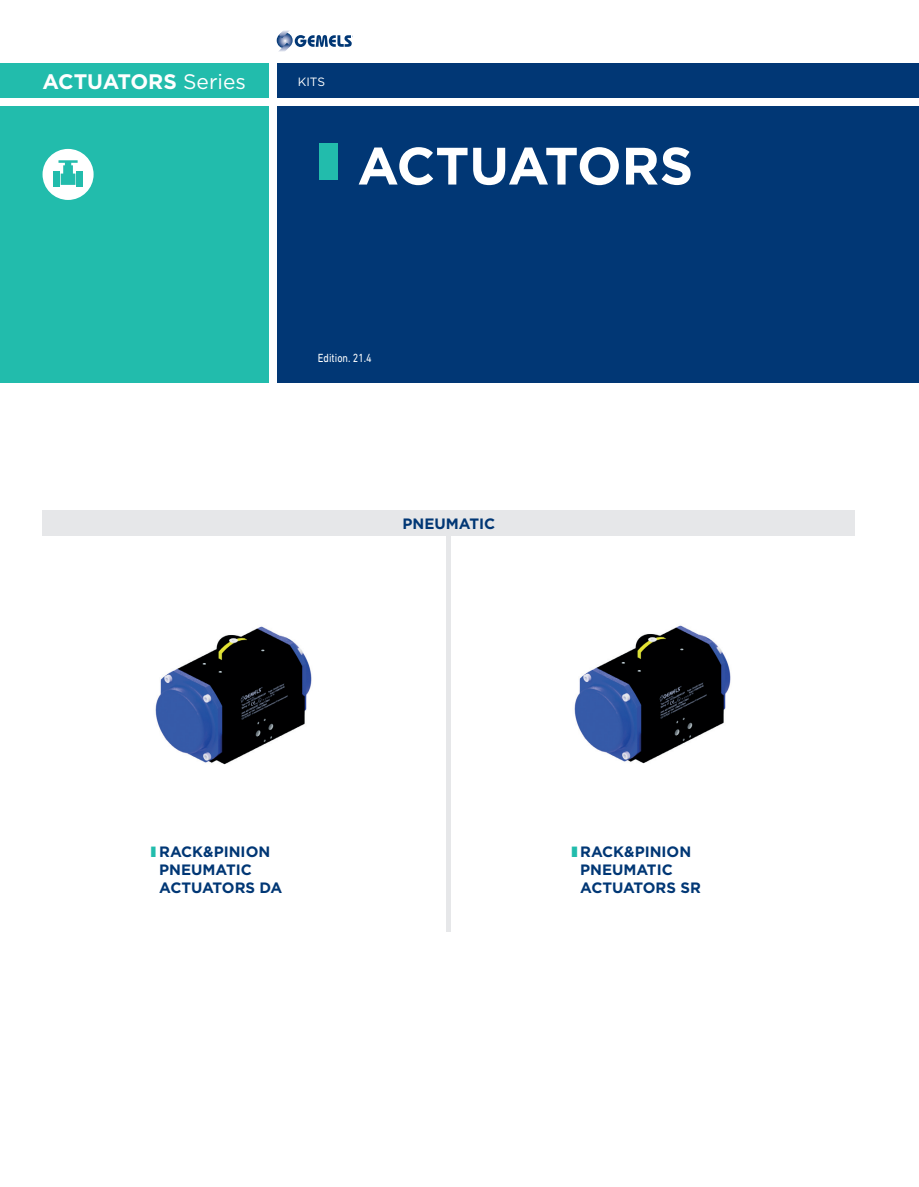
<style>
.page{position:relative;width:919px;height:1187px;background:#fff}
.page>*{position:absolute;margin:0;border:0;box-sizing:border-box;transform-origin:0 0}
.SERIE_APERTURA{font:700 52.5px "Gotham";letter-spacing:-.01em;color:#fff}
.SERIE_FAMIGLIA_sinistra{font:700 21px "Gotham";letter-spacing:-.01em;color:#fff}
.t1{font:21px "Gotham";color:#fff}
.Codice_schema{font:700 15px "Gotham";color:#013775}
.Codice_schema-2{font:700 15px "Gotham";letter-spacing:-.025em;color:#013775}
.Codice_schema-3{font:12px "DIN Next LT Pro";color:#fff;scale:.85 1}
.t2{font:12px "Gotham";color:#fff}
.s1{font-weight:400}
.s2{font-weight:700}
.s3{color:#22bcac}
</style>
<div class="page">
<div style="left:277px;top:64px;width:641px;height:34px;background:#013775"></div>
<div style="left:0;top:64px;width:268px;height:34px;background:#22bcac"></div>
<svg style="left:278px;top:30px;width:74px;height:22px"></svg>
<img style="left:574px;top:625px;width:157px;height:139px">
<img style="left:155px;top:626px;width:157px;height:139px">
<div style="left:446px;top:510px;width:5px;height:421px;background:#e6e7e9"></div>
<div style="left:0;top:106px;width:268px;height:277px;background:#22bcac"></div>
<div style="left:277px;top:106px;width:641px;height:277px;background:#013775"></div>
<img style="left:918px;top:106px;width:1px;height:277px">
<div style="left:43px;top:510px;width:812px;height:26px;background:#e6e7e9"></div>
<div style="left:43px;top:149px;width:51px;height:51px;background:#fff;border-radius:50%"></div>
<div style="left:77px;top:171px;width:6px;height:16px;background:#22bcac"></div>
<div style="left:53px;top:171px;width:6px;height:16px;background:#22bcac"></div>
<svg style="left:58px;top:160px;width:20px;height:25px"></svg>
<p class="SERIE_FAMIGLIA_sinistra" style="left:43px;top:68px;width:205px">ACTUATORS <span class="s1">Series</span></p>
<h2 class="t1" style="left:43px;top:68px;width:101px"><span class="s2">GE</span> Series</h2>
<p class="t2" style="left:298px;top:74px;width:29px">KITS</p>
<p class="SERIE_APERTURA" style="left:357px;top:131px;width:337px">ACTUATORS</p>
<p class="Codice_schema-3" style="left:318px;top:351px;width:65px">Edition. 21.4</p>
<p class="Codice_schema" style="left:402px;top:514px;width:94px">PNEUMATIC</p>
<p class="Codice_schema" style="left:151px;top:842px;width:121px"><span class="s3">❚</span> RACK&amp;PINION</p>
<p class="Codice_schema" style="left:159px;top:860px;width:94px">PNEUMATIC</p>
<p class="Codice_schema-2" style="left:159px;top:878px;width:125px">ACTUATORS DA</p>
<p class="Codice_schema" style="left:571px;top:842px;width:121px"><span class="s3">❚</span> RACK&amp;PINION</p>
<p class="Codice_schema" style="left:580px;top:860px;width:94px">PNEUMATIC</p>
<p class="Codice_schema" style="left:580px;top:878px;width:122px">ACTUATORS SR</p>
</div>
